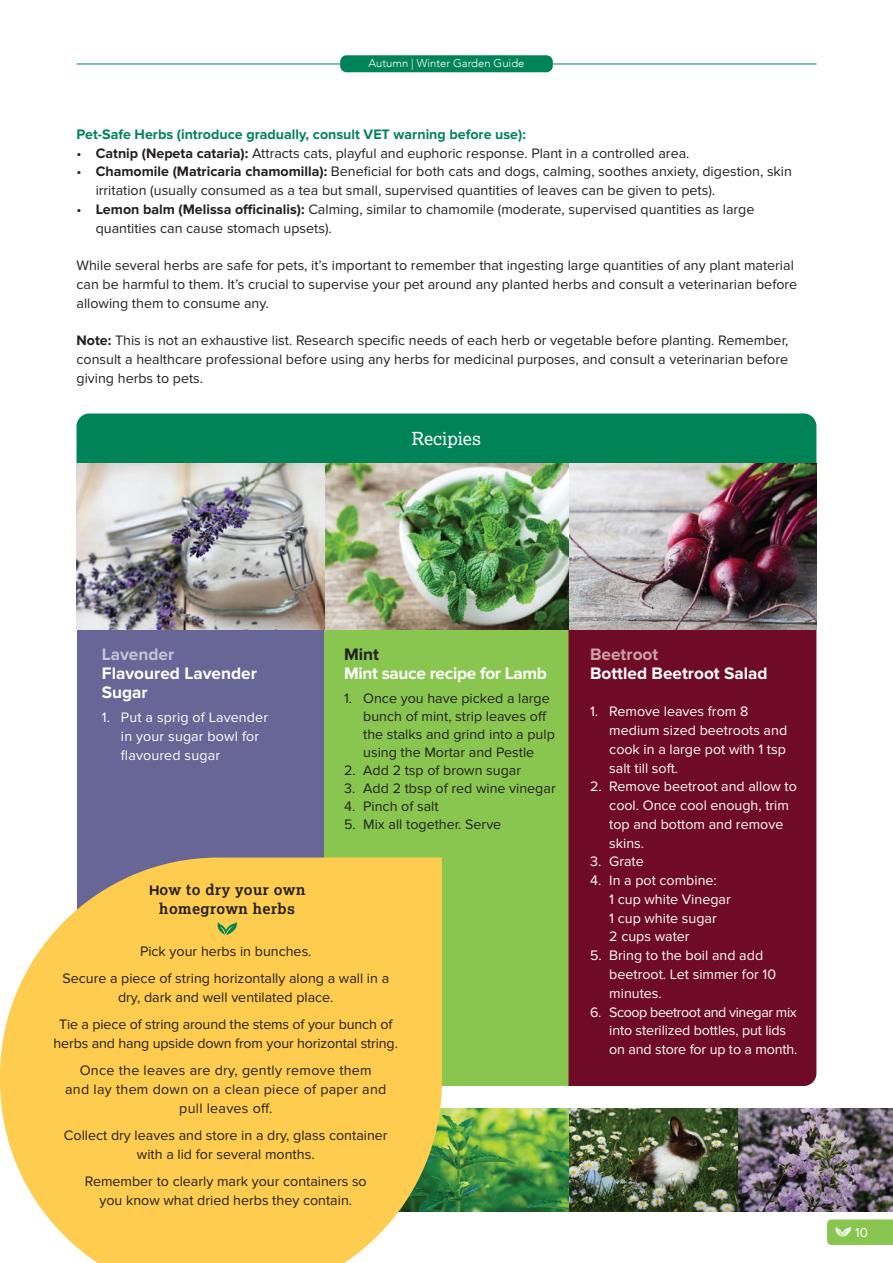
<style>
.page{position:relative;width:893px;height:1263px;background:#fff}
.page>*{position:absolute;margin:0;border:0;box-sizing:border-box;transform-origin:0 0}
.t1{font:18px "Lexia";color:#fff}
.t2{font:700 17.25px/18.8px "Proxima Nova";color:#fff}
.t3{font:700 17.25px "Proxima Nova";letter-spacing:-.02em;color:#fff}
.t4{font:700 17.25px "Proxima Nova";color:#c6c4d7}
.t5{font:700 17.25px "Proxima Nova";color:#cca1a5}
.t6{font:700 17.25px "Proxima Nova";color:#231f20}
.t7{font:700 15px/18.8px "Lexia";letter-spacing:.03em;color:#231f20;text-align:center}
.t8{font:14.25px/18.8px "Proxima Nova";color:#231f20;text-align:center}
.t9{font:14.25px/18.8px "Proxima Nova";color:#fff}
.t10{font:700 14.25px "Proxima Nova";color:#008457}
.t11{font:14.25px/18.8px "Proxima Nova";letter-spacing:.02em;color:#231f20;text-align:center}
.t12{font:13.5px "Proxima Nova";color:#fff}
.t13{font:300 11.25px "Avenir";color:#fff}
.s1{font-weight:700}
.s2{font-family:"Proxima Nova";font-size:14.25px}
</style>
<div class="page">
<div style="left:77px;top:628px;width:247px;height:357px;background:#676697"></div>
<div style="left:77px;top:413px;width:739px;height:50px;background:#008457"></div>
<div style="left:324px;top:463px;width:244px;height:623px;background:#89c650"></div>
<div style="left:568px;top:629px;width:248px;height:457px;background:#700b27"></div>
<img style="left:77px;top:463px;width:739px;height:166px">
<img style="left:442px;top:1108px;width:451px;height:104px">
<svg style="left:0;top:857px;width:442px;height:406px;background:#face5f"></svg>
<svg style="left:217px;top:922px;width:20px;height:13px"></svg>
<div style="left:340px;top:55px;width:213px;height:17px;background:#008457;border-radius:6px"></div>
<hr style="left:77px;top:64px;width:739px;height:1px;background:#008457">
<svg style="left:827px;top:1219px;width:66px;height:26px;background:#90c95b"></svg>
<p class="t13" style="left:368px;top:57px;width:157px">Autumn | Winter Garden Guide</p>
<p class="t10" style="left:77px;top:126px;width:451px">Pet-Safe Herbs (introduce gradually, consult VET warning before use):</p>
<p class="t8" style="left:77px;top:144px;width:614px">• <span class="s1">Catnip (Nepeta cataria):</span> Attracts cats, playful and euphoric response. Plant in a controlled area.</p>
<p class="t8" style="left:96px;top:162px;width:698px;text-align:left;text-indent:-19px">• <span class="s1">Chamomile (Matricaria chamomilla):</span> Beneficial for both cats and dogs, calming, soothes anxiety, digestion, skin irritation (usually consumed as a tea but small, supervised quantities of leaves can be given to pets).</p>
<p class="t8" style="left:96px;top:200px;width:660px;text-align:left;text-indent:-19px">• <span class="s1">Lemon balm (Melissa officinalis):</span> Calming, similar to chamomile (moderate, supervised quantities as large quantities can cause stomach upsets).</p>
<p class="t8" style="left:77px;top:256px;width:722px;text-align:left">While several herbs are safe for pets, it’s important to remember that ingesting large quantities of any plant material can be harmful to them. It’s crucial to supervise your pet around any planted herbs and consult a veterinarian before allowing them to consume any.</p>
<p class="t8" style="left:77px;top:331px;width:713px;text-align:justify"><span class="s1">Note:</span> This is not an exhaustive list. Research specific needs of each herb or vegetable before planting. Remember, consult a healthcare professional before using any herbs for medicinal purposes, and consult a veterinarian before giving herbs to pets.</p>
<p class="t1" style="left:412px;top:427px;width:71px">Recipies</p>
<p class="t4" style="left:102px;top:644px;width:74px">Lavender</p>
<p class="t2" style="left:102px;top:664px;width:157px">Flavoured Lavender<br>Sugar</p>
<p class="t9" style="left:121px;top:708px;width:149px;text-indent:-19px">1. Put a sprig of Lavender in your sugar bowl for flavoured sugar</p>
<p class="t7" style="left:149px;top:880px;width:158px"><span class="s2">H</span>ow to dry your own homegrown herbs</p>
<p class="t6" style="left:344px;top:644px;width:36px">Mint</p>
<p class="t3" style="left:344px;top:663px;width:204px">Mint sauce recipe for Lamb</p>
<p class="t8" style="left:363px;top:689px;width:193px;line-height:18px;text-align:left;text-indent:-19px">1. Once you have picked a large bunch of mint, strip leaves off the stalks and grind into a pulp using the Mortar and Pestle</p>
<p class="t8" style="left:344px;top:761px;width:179px">2. Add 2 tsp of brown sugar</p>
<p class="t8" style="left:344px;top:779px;width:213px">3. Add 2 tbsp of red wine vinegar</p>
<p class="t8" style="left:344px;top:797px;width:96px">4. Pinch of salt</p>
<p class="t8" style="left:344px;top:815px;width:159px">5. Mix all together. Serve</p>
<p class="t8" style="left:62px;top:938px;width:328px;line-height:27.3px">Pick your herbs in bunches.<br>Secure a piece of string horizontally along a wall in a</p>
<p class="t8" style="left:59px;top:984px;width:335px;line-height:27.3px">dry, dark and well ventilated place.<br>Tie a piece of string around the stems of your bunch of</p>
<p class="t8" style="left:54px;top:1030px;width:346px;line-height:27.3px">herbs and hang upside down from your horizontal string.<br>Once the leaves are dry, gently remove them</p>
<p class="t11" style="left:65px;top:1080px;width:323px">and lay them down on a clean piece of paper and pull leaves off.</p>
<p class="t8" style="left:64px;top:1126px;width:325px">Collect dry leaves and store in a dry, glass container with a lid for several months.</p>
<p class="t8" style="left:85px;top:1172px;width:283px">Remember to clearly mark your containers so you know what dried herbs they contain.</p>
<p class="t5" style="left:590px;top:644px;width:70px">Beetroot</p>
<p class="t2" style="left:590px;top:664px;width:179px">Bottled Beetroot Salad</p>
<p class="t9" style="left:609px;top:702px;width:179px;text-indent:-19px">1. Remove leaves from 8 medium sized beetroots and cook in a large pot with 1 tsp salt till soft.</p>
<p class="t9" style="left:609px;top:777px;width:189px;text-indent:-19px">2. Remove beetroot and allow to cool. Once cool enough, trim top and bottom and remove skins.</p>
<p class="t9" style="left:590px;top:852px;width:55px">3. Grate</p>
<p class="t9" style="left:609px;top:871px;width:123px;text-indent:-19px">4. In a pot combine:<br>1 cup white Vinegar<br>1 cup white sugar<br>2 cups water</p>
<p class="t9" style="left:609px;top:946px;width:168px;text-indent:-19px">5. Bring to the boil and add beetroot. Let simmer for 10 minutes.</p>
<p class="t9" style="left:609px;top:1002px;width:190px;text-indent:-19px">6. Scoop beetroot and vinegar mix into sterilized bottles, put lids on and store for up to a month.</p>
<p class="t12" style="left:855px;top:1225px;width:14px">10</p>
</div>
